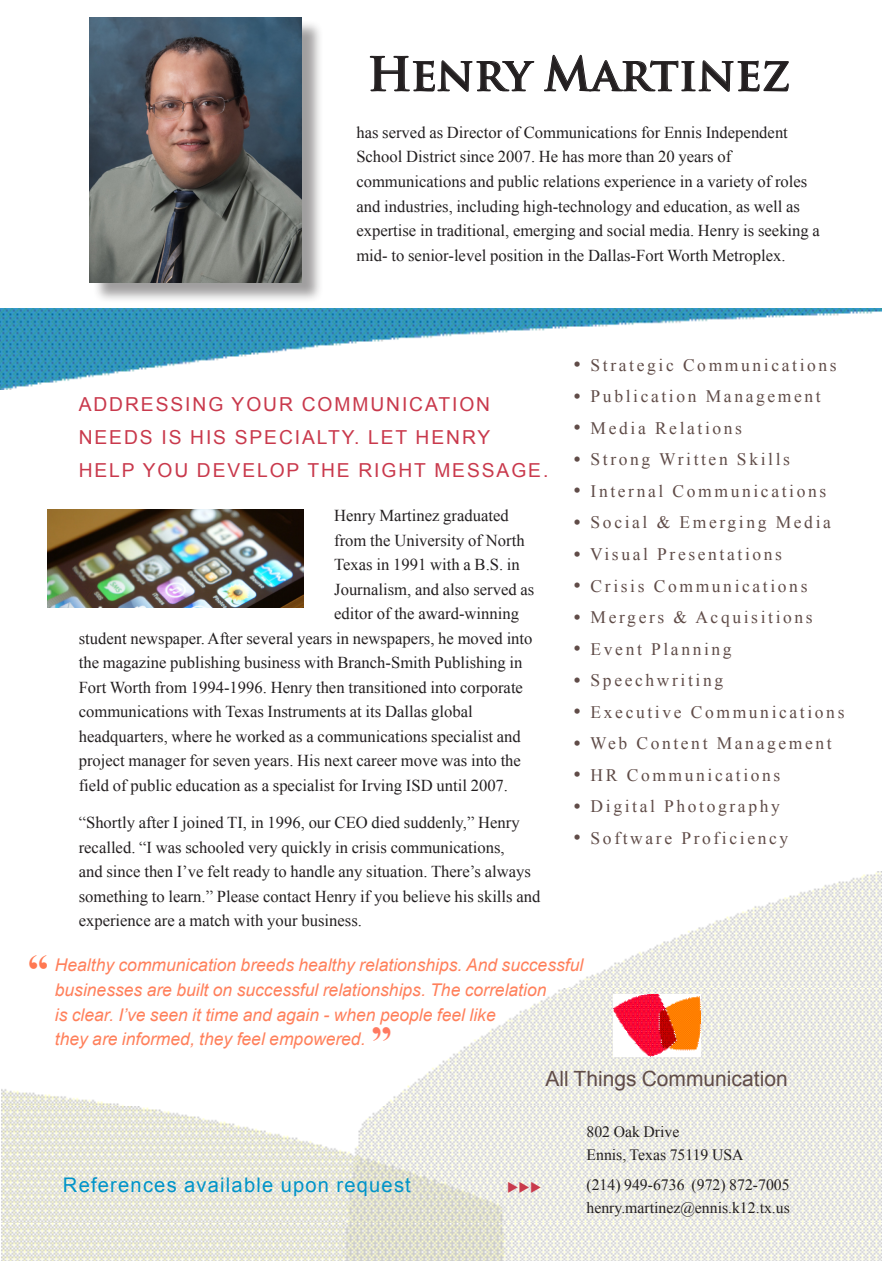
<style>
.page{position:relative;width:882px;height:1261px;background:#fff}
.page>*{position:absolute;margin:0;border:0;box-sizing:border-box;transform-origin:0 0}
.t1{font:700 45.5px "Trajan Pro";color:#231f20}
.t2{font:700 42px "Times New Roman";color:#ff7851}
.t3{font:700 42px "Times New Roman";color:#ff7a61}
.t4{font:21px "Arial";color:#604c48}
.t5{font:20.12px "Arial";letter-spacing:.06em;color:#0094c8}
.t6{font:19.25px/33.2px "Arial";letter-spacing:.1em;color:#c9394c}
.t7{font:17.5px "Times New Roman";letter-spacing:.15em;color:#604c48}
.t8{font:italic 17.5px/24.5px "Arial";color:#ff805b}
.t9{font:16.62px/24.5px "Times New Roman";color:#231f20}
.t10{font:15.75px "Times New Roman";color:#231f20}
.t11{font:13.12px "Wingdings 3";color:#c9394c}
.s1{font-size:21px}
</style>
<div class="page">
<img style="left:2px;top:871px;width:880px;height:389px">
<img style="left:614px;top:994px;width:87px;height:61px">
<div style="left:93px;top:20px;width:239px;height:291px;background:#231f20;opacity:.43"></div>
<img style="left:90px;top:17px;width:212px;height:265px">
<img style="left:0;top:308px;width:882px;height:81px">
<svg style="left:369px;top:55px;width:166px;height:37px"></svg>
<svg style="left:544px;top:54px;width:245px;height:38px"></svg>
<img style="left:47px;top:509px;width:256px;height:98px">
<p class="t1" style="left:368px;top:46px;width:424px">Henry Martinez</p>
<p class="t9" style="left:356px;top:120px;width:433px">has served as Director of Communications for Ennis Independent</p>
<p class="t9" style="left:356px;top:144px;width:376px">School District since 2007. He has more than 20 years of</p>
<p class="t9" style="left:356px;top:169px;width:452px">communications and public relations experience in a variety of roles</p>
<p class="t9" style="left:356px;top:193px;width:445px">and industries, including high-technology and education, as well as</p>
<p class="t9" style="left:356px;top:218px;width:465px">expertise in traditional, emerging and social media. Henry is seeking a</p>
<p class="t9" style="left:356px;top:242px;width:431px">mid- to senior-level position in the Dallas-Fort Worth Metroplex.</p>
<p class="t6" style="left:79px;top:387px;width:410px">addressing YOUR COMMUNICATION<br>NEEDS</p>
<p class="t6" style="left:161px;top:420px;width:286px">is HIS specialty. LET HENR</p>
<p class="t6" style="left:478px;top:420px;width:14px">Y</p>
<p class="t6" style="left:79px;top:454px;width:80px">h elp you</p>
<p class="t6" style="left:197px;top:454px;width:353px">develop th e right message.</p>
<p class="t9" style="left:334px;top:503px;width:176px">Henry Martinez graduated</p>
<p class="t9" style="left:334px;top:527px;width:192px">from the University of North</p>
<p class="t9" style="left:334px;top:552px;width:187px">Texas in 1991 with a B.S. in</p>
<p class="t9" style="left:334px;top:576px;width:202px">Journalism, and also served as</p>
<p class="t9" style="left:334px;top:601px;width:186px">editor of the award-winning</p>
<p class="t9" style="left:79px;top:625px;width:455px">student newspaper. After several years in newspapers, he moved into</p>
<p class="t9" style="left:79px;top:650px;width:445px">the magazine publishing business with Branch-Smith Publishing in</p>
<p class="t9" style="left:79px;top:674px;width:446px">Fort Worth from 1994-1996. Henry then transitioned into corporate</p>
<p class="t9" style="left:79px;top:699px;width:396px">communications with Texas Instruments at its Dallas global</p>
<p class="t9" style="left:79px;top:723px;width:444px">headquarters, where he worked as a communications specialist and</p>
<p class="t9" style="left:79px;top:748px;width:444px">project manager for seven years. His next career move was into the</p>
<p class="t9" style="left:79px;top:772px;width:431px">field of public education as a specialist for Irving ISD until 2007.</p>
<p class="t9" style="left:79px;top:809px;width:463px">“Shortly after I joined TI, in 1996, our CEO died suddenly,” Henry recalled. “I was schooled very quickly in crisis communications,<br>and since then I’ve felt ready to handle any situation. There’s always something to learn.” Please contact Henry if you believe his skills and experience are a match with your business.</p>
<p class="t7" style="left:574px;top:353px;width:265px"><span class="s1">•</span> Strategic Communications</p>
<p class="t7" style="left:574px;top:384px;width:249px"><span class="s1">•</span> Publication Management</p>
<p class="t7" style="left:574px;top:416px;width:170px"><span class="s1">•</span> Media Relations</p>
<p class="t7" style="left:574px;top:447px;width:218px"><span class="s1">•</span> Strong Written Skills</p>
<p class="t7" style="left:574px;top:479px;width:254px"><span class="s1">•</span> Internal Communications</p>
<p class="t7" style="left:574px;top:510px;width:259px"><span class="s1">•</span> Social &amp; Emerging Media</p>
<p class="t7" style="left:574px;top:542px;width:210px"><span class="s1">•</span> Visual Presentations</p>
<p class="t7" style="left:574px;top:573px;width:235px"><span class="s1">•</span> Crisis Communications</p>
<p class="t7" style="left:574px;top:605px;width:241px"><span class="s1">•</span> Mergers &amp; Acquisitions</p>
<p class="t7" style="left:574px;top:636px;width:160px"><span class="s1">•</span> Event Planning</p>
<p class="t7" style="left:574px;top:668px;width:151px"><span class="s1">•</span> Speechwriting</p>
<p class="t7" style="left:574px;top:699px;width:272px"><span class="s1">•</span> Executive Communications</p>
<p class="t7" style="left:574px;top:731px;width:260px"><span class="s1">•</span> Web Content Management</p>
<p class="t7" style="left:574px;top:762px;width:208px"><span class="s1">•</span> HR Communications</p>
<p class="t7" style="left:574px;top:794px;width:208px"><span class="s1">•</span> Digital Photography</p>
<p class="t7" style="left:574px;top:825px;width:216px"><span class="s1">•</span> Software Proficiency</p>
<p class="t2" style="left:28px;top:940px;width:22px">“</p>
<p class="t8" style="left:55px;top:953px;width:530px">Healthy communication breeds healthy relationships. And successful businesses are built on successful relationships. The correlation</p>
<p class="t8" style="left:55px;top:1002px;width:442px">is clear. I’ve seen it time and again - when people feel like</p>
<p class="t8" style="left:55px;top:1026px;width:312px">they are informed, they feel empowered.</p>
<p class="t3" style="left:371px;top:1012px;width:22px">”</p>
<p class="t4" style="left:545px;top:1064px;width:244px">All Things Communication</p>
<p class="t5" style="left:63px;top:1171px;width:349px">References available upon request</p>
<p class="t11" style="left:507px;top:1179px;width:36px">◆◆◆</p>
<p class="t10" style="left:587px;top:1121px;width:94px">802 Oak Drive</p>
<p class="t10" style="left:587px;top:1143px;width:158px">Ennis, Texas 75119 USA</p>
<p class="t10" style="left:587px;top:1173px;width:205px">(214) 949-6736 (972) 872-7005</p>
<p class="t10" style="left:587px;top:1196px;width:205px">henry.martinez@ennis.k12.tx.us</p>
</div>
